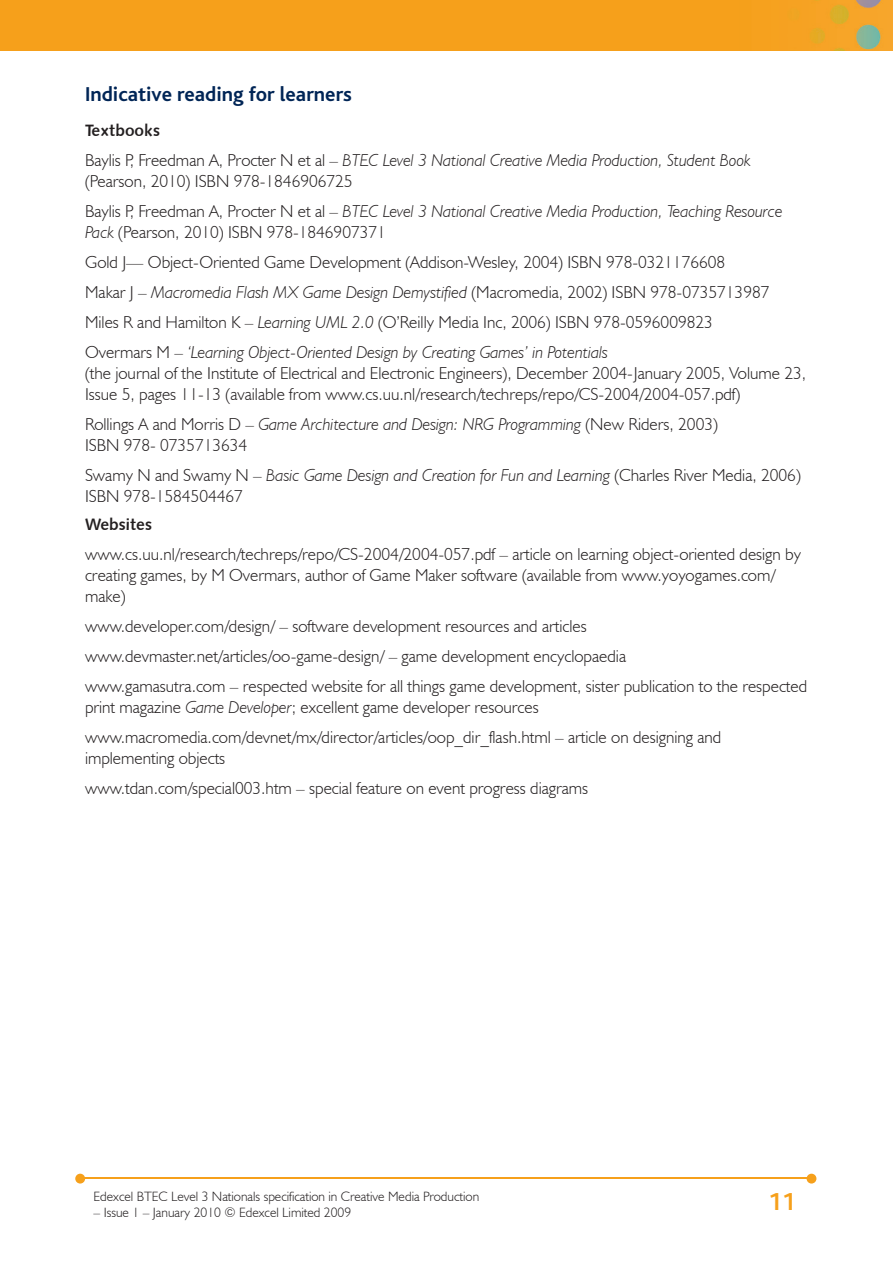
<style>
.page{position:relative;width:893px;height:1263px;background:#fff}
.page>*{position:absolute;margin:0;border:0;box-sizing:border-box;transform-origin:0 0}
.t1{font:700 25.5px "Bliss";color:#f6a01b}
.t2{font:700 21px "Bliss";color:#002556}
.t3{font:300 17.25px/21px "Humanist 521 BT";color:#231f20}
.t4{font:16.5px "Humanist 531 BT Bold A";color:#231f20}
.t5{font:300 13.5px "Humanist 521 BT";color:#231f20}
.s1{font-style:italic}
</style>
<div class="page">
<img style="left:0;top:0;width:893px;height:51px">
<hr style="left:82px;top:1178px;width:728px;height:1px;background:#f6a01b">
<svg style="left:807px;top:1174px;width:9px;height:9px"></svg>
<svg style="left:75px;top:1174px;width:10px;height:9px"></svg>
<p class="t2" style="left:85px;top:83px;width:268px">Indicative reading for learners</p>
<p class="t4" style="left:85px;top:120px;width:77px">Textbooks</p>
<p class="t3" style="left:85px;top:149px;width:667px">Baylis P, Freedman A, Procter N et al – <span class="s1">BTEC Level 3 National Creative Media Production, Student Book </span>(Pearson, 2010) ISBN 978-1846906725</p>
<p class="t3" style="left:85px;top:200px;width:699px">Baylis P, Freedman A, Procter N et al – <span class="s1">BTEC Level 3 National Creative Media Production, Teaching Resource<br>Pack</span> (Pearson, 2010) ISBN 978-1846907371</p>
<p class="t3" style="left:85px;top:246px;width:686px;line-height:30px">Gold J— Object-Oriented Game Development (Addison-Wesley, 2004) ISBN 978-0321176608<br>Makar J – <span class="s1">Macromedia Flash MX Game Design Demystified</span> (Macromedia, 2002) ISBN 978-0735713987<br>Miles R and Hamilton K – <span class="s1">Learning UML 2.0</span> (O’Reilly Media Inc, 2006) ISBN 978-0596009823<br>Overmars M – <span class="s1">‘Learning Object-Oriented Design by Creating Games’ in Potentials</span></p>
<p class="t3" style="left:85px;top:362px;width:723px">(the journal of the Institute of Electrical and Electronic Engineers), December 2004-January 2005, Volume 23,<br>Issue 5, pages 11-13 (available from www.cs.uu.nl/research/techreps/repo/CS-2004/2004-057.pdf)</p>
<p class="t3" style="left:85px;top:413px;width:634px">Rollings A and Morris D – <span class="s1">Game Architecture and Design: NRG Programming</span> (New Riders, 2003)<br>ISBN 978- 0735713634</p>
<p class="t3" style="left:85px;top:464px;width:717px">Swamy N and Swamy N – <span class="s1">Basic Game Design and Creation for Fun and Learning</span> (Charles River Media, 2006)<br>ISBN 978-1584504467</p>
<p class="t4" style="left:85px;top:514px;width:69px">Websites</p>
<p class="t3" style="left:85px;top:543px;width:717px">www.cs.uu.nl/research/techreps/repo/CS-2004/2004-057.pdf – article on learning object-oriented design by creating games, by M Overmars, author of Game Maker software (available from www.yoyogames.com/ make)</p>
<p class="t3" style="left:85px;top:611px;width:724px;line-height:30px">www.developer.com/design/ – software development resources and articles www.devmaster.net/articles/oo-game-design/ – game development encyclopaedia<br>www.gamasutra.com – respected website for all things game development, sister publication to the respected</p>
<p class="t3" style="left:85px;top:692px;width:638px;line-height:30px">print magazine <span class="s1">Game Developer</span>; excellent game developer resources www.macromedia.com/devnet/mx/director/articles/oop_dir_flash.html – article on designing and</p>
<p class="t3" style="left:85px;top:743px;width:505px;line-height:30px">implementing objects<br>www.tdan.com/special003.htm – special feature on event progress diagrams</p>
<p class="t5" style="left:94px;top:1188px;width:387px">Edexcel BTEC Level 3 Nationals specification in Creative Media Production</p>
<p class="t5" style="left:94px;top:1204px;width:259px">– Issue 1 – January 2010 © Edexcel Limited 2009</p>
<h1 class="t1" style="left:768px;top:1189px;width:29px">11</h1>
</div>
